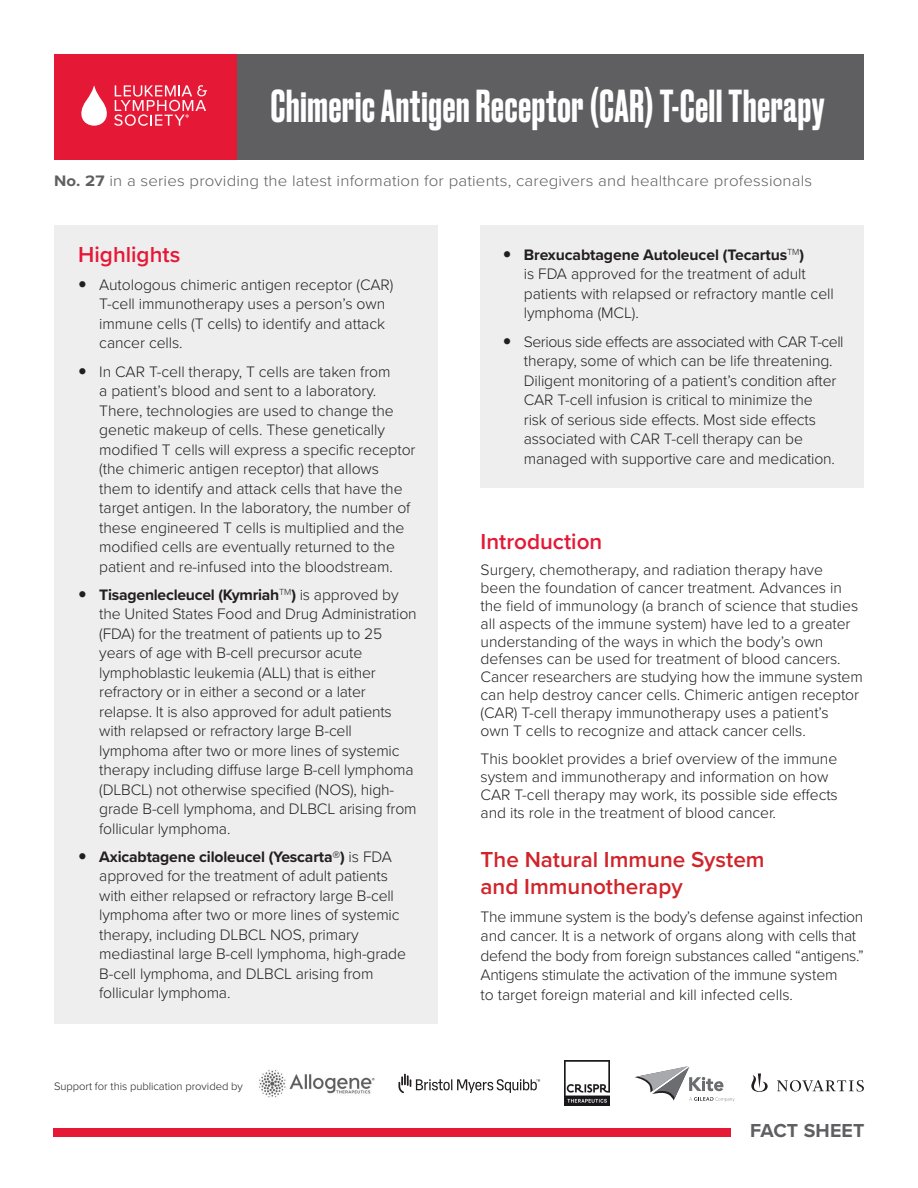
<style>
.page{position:relative;width:918px;height:1188px;background:#fff}
.page>*{position:absolute;margin:0;border:0;box-sizing:border-box;transform-origin:0 0}
.t1{font:500 43.5px "Druk";letter-spacing:.02em;color:#fff}
.body_copy{font:600 22.5px/27px "Proxima Nova";color:#d1232a}
.Large_Red_Subheads{font:600 22.5px "Proxima Nova";color:#e51836}
.Large_Red_Subheads-2{font:700 19.5px "Proxima Nova";letter-spacing:.01em;color:#5f5f62}
.Body_Text{font:300 15.75px/19.5px "Proxima Nova";letter-spacing:-.005em;color:#231f20}
.body_copy-2{font:300 15.75px/19.5px "Proxima Nova";letter-spacing:-.02em;color:#231f20}
.Body_Text-2{font:300 15.75px "Proxima Nova";letter-spacing:.01em;color:#5f5f62;scale:1.07 1}
.Body_Text-3{font:300 11.25px "Proxima Nova";letter-spacing:-.005em;color:#231f20}
.s1{font-weight:700}
</style>
<div class="page">
<div style="left:481px;top:226px;width:383px;height:262px;background:#eeeeef"></div>
<div style="left:54px;top:226px;width:383px;height:798px;background:#eeeeef"></div>
<div style="left:230px;top:54px;width:634px;height:106px;background:#5f5f62"></div>
<div style="left:54px;top:54px;width:183px;height:106px;background:#e51836"></div>
<svg style="left:81px;top:85px;width:126px;height:41px"></svg>
<div style="left:54px;top:1128px;width:677px;height:9px;background:#e51836"></div>
<svg style="left:635px;top:1066px;width:100px;height:36px"></svg>
<svg style="left:751px;top:1073px;width:113px;height:19px"></svg>
<img style="left:259px;top:1070px;width:116px;height:28px">
<svg style="left:398px;top:1074px;width:142px;height:19px"></svg>
<img style="left:564px;top:1061px;width:45px;height:45px">
<p class="t1" style="left:271px;top:77px;width:555px">Chimeric Antigen Receptor (CAR) T-Cell Therapy</p>
<p class="Body_Text-2" style="left:54px;top:169px;width:710px"><span class="s1">No. 27</span> in a series providing the latest information for patients, caregivers and healthcare professionals</p>
<p class="Large_Red_Subheads" style="left:78px;top:238px;width:103px">Highlights</p>
<p class="Body_Text" style="left:99px;top:274px;width:296px">Autologous chimeric antigen receptor (CAR)<br>T-cell immunotherapy uses a person’s own immune cells (T cells) to identify and attack cancer cells.</p>
<p class="Body_Text" style="left:99px;top:361px;width:318px">In CAR T-cell therapy, T cells are taken from<br>a patient’s blood and sent to a laboratory.<br>There, technologies are used to change the genetic makeup of cells. These genetically modified T cells will express a specific receptor (the chimeric antigen receptor) that allows them to identify and attack cells that have the target antigen. In the laboratory, the number of these engineered T cells is multiplied and the modified cells are eventually returned to the patient and re-infused into the bloodstream.</p>
<p class="Body_Text" style="left:99px;top:584px;width:319px"><span class="s1">Tisagenlecleucel (Kymriah</span><sup>TM</sup><span class="s1">)</span> is approved by the United States Food and Drug Administration (FDA) for the treatment of patients up to 25 years of age with B-cell precursor acute lymphoblastic leukemia (ALL) that is either refractory or in either a second or a later relapse. It is also approved for adult patients with relapsed or refractory large B-cell lymphoma after two or more lines of systemic therapy including diffuse large B-cell lymphoma (DLBCL) not otherwise specified (NOS), high&shy;grade B-cell lymphoma, and DLBCL arising from follicular lymphoma.</p>
<p class="Body_Text" style="left:99px;top:846px;width:308px"><span class="s1">Axicabtagene ciloleucel (Yescarta</span>®<span class="s1">)</span> is FDA approved for the treatment of adult patients with either relapsed or refractory large B-cell lymphoma after two or more lines of systemic therapy, including DLBCL NOS, primary mediastinal large B-cell lymphoma, high-grade B-cell lymphoma, and DLBCL arising from follicular lymphoma.</p>
<p class="Body_Text-3" style="left:54px;top:1078px;width:191px">Support for this publication provided by</p>
<p class="Body_Text" style="left:524px;top:244px;width:311px"><span class="s1">Brexucabtagene Autoleucel (Tecartus</span><sup>TM</sup><span class="s1">)<br></span>is FDA approved for the treatment of adult patients with relapsed or refractory mantle cell lymphoma (MCL).</p>
<p class="Body_Text" style="left:524px;top:331px;width:321px">Serious side effects are associated with CAR T-cell therapy, some of which can be life threatening.<br>Diligent monitoring of a patient’s condition after CAR T-cell infusion is critical to minimize the<br>risk of serious side effects. Most side effects associated with CAR T-cell therapy can be managed with supportive care and medication.</p>
<p class="Large_Red_Subheads" style="left:481px;top:524px;width:123px">Introduction</p>
<p class="Body_Text" style="left:481px;top:560px;width:384px;line-height:17.9px">Surgery, chemotherapy, and radiation therapy have<br>been the foundation of cancer treatment. Advances in the field of immunology (a branch of science that studies all aspects of the immune system) have led to a greater understanding of the ways in which the body’s own defenses can be used for treatment of blood cancers.<br>Cancer researchers are studying how the immune system can help destroy cancer cells. Chimeric antigen receptor (CAR) T-cell therapy immunotherapy uses a patient’s<br>own T cells to recognize and attack cancer cells.</p>
<p class="Body_Text" style="left:481px;top:749px;width:359px;line-height:17.9px">This booklet provides a brief overview of the immune system and immunotherapy and information on how CAR T-cell therapy may work, its possible side effects and its role in the treatment of blood cancer.</p>
<p class="body_copy" style="left:481px;top:845px;width:286px">The Natural Immune System and Immunotherapy</p>
<p class="body_copy-2" style="left:481px;top:906px;width:385px">The immune system is the body’s defense against infection and cancer. It is a network of organs along with cells that defend the body from foreign substances called “antigens.” Antigens stimulate the activation of the immune system<br>to target foreign material and kill infected cells.</p>
<p class="Large_Red_Subheads-2" style="left:750px;top:1116px;width:116px">FACT SHEET</p>
</div>
